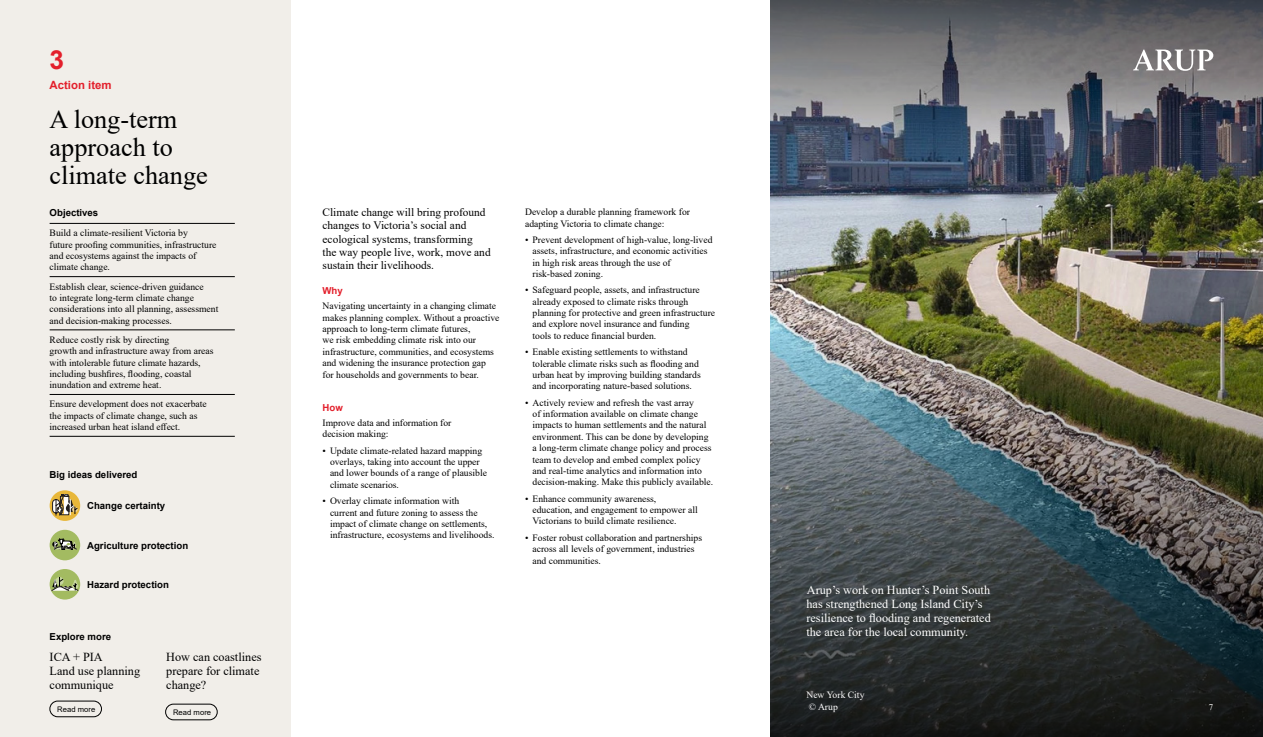
<style>
.page{position:relative;width:1263px;height:737px;background:#fff}
.page>*{position:absolute;margin:0;border:0;box-sizing:border-box;transform-origin:0 0}
.t1{font:26.25px "Times New Roman";color:#000}
.Small_section_title{font:700 26.25px "Arial";color:#e31f2b}
.t2{font:12.25px/14px "Times New Roman";color:#fff}
.t3{font:12.25px/14px "Times New Roman";color:#000}
.t4{font:11.38px/13.1px "Times New Roman";color:#000}
.Small_section_title-2{font:700 11.38px "Arial";color:#e31f2b}
.Bullet{font:9.62px/11.4px "Times New Roman";color:#000}
.Caption_supporting_copy{font:9.62px/11.4px "Times New Roman";color:#000}
.Body_copy{font:9.62px/11.4px "Times New Roman";color:#000}
.Caption_supporting_copy-2{font:700 9.62px "Arial";color:#000}
.Small_section_title-3{font:700 9.62px "Arial";color:#000}
.Body_copy-2{font:9.62px/11.4px "Times New Roman";color:#fff}
.Heading_1{font:700 9.62px "Arial";color:#e31f2b}
.Page_number{font:8.75px "Times New Roman";color:#fff}
.call_to_action_25pt{font:7.7px "Arial";letter-spacing:.01em;color:#000}
</style>
<div class="page">
<div style="left:0;top:0;width:290px;height:737px;background:#f1eee9"></div>
<img style="left:770px;top:187px;width:492px;height:122px">
<img style="left:770px;top:309px;width:492px;height:428px">
<hr style="left:50px;top:223px;width:185px;height:1px;background:#000">
<hr style="left:50px;top:276px;width:185px;height:1px;background:#000">
<hr style="left:50px;top:329px;width:185px;height:1px;background:#000">
<hr style="left:50px;top:394px;width:185px;height:1px;background:#000">
<hr style="left:50px;top:436px;width:185px;height:1px;background:#000">
<div style="left:50px;top:701px;width:52px;height:16px;border:1px solid #000;border-radius:8px"></div>
<div style="left:165px;top:704px;width:52px;height:16px;border:1px solid #000;border-radius:8px"></div>
<div style="left:50px;top:490px;width:30px;height:31px;background:#e8b73a;border-radius:50%"></div>
<svg style="left:52px;top:494px;width:26px;height:21px"></svg>
<div style="left:50px;top:530px;width:30px;height:30px;background:#a3bb61;border-radius:50%"></div>
<svg style="left:52px;top:538px;width:25px;height:12px"></svg>
<div style="left:50px;top:569px;width:30px;height:30px;background:#a3bb61;border-radius:50%"></div>
<svg style="left:51px;top:577px;width:28px;height:14px"></svg>
<svg style="left:770px;top:0;width:492px;height:187px;background:#5d616a"></svg>
<svg style="left:1133px;top:50px;width:80px;height:21px"></svg>
<p class="Small_section_title" style="left:50px;top:41px;width:16px">3</p>
<p class="Small_section_title-2" style="left:50px;top:77px;width:63px">Action item</p>
<p class="t1" style="left:50px;top:101px;width:129px">A long-term</p>
<p class="t1" style="left:50px;top:129px;width:125px">approach to</p>
<p class="t1" style="left:50px;top:157px;width:160px">climate change</p>
<p class="Small_section_title-3" style="left:50px;top:205px;width:50px">Objectives</p>
<p class="Caption_supporting_copy" style="left:50px;top:227px;width:168px">Build a climate-resilient Victoria by<br>future proofing communities, infrastructure and ecosystems against the impacts of climate change.</p>
<p class="Caption_supporting_copy" style="left:50px;top:280px;width:170px">Establish clear, science-driven guidance<br>to integrate long-term climate change considerations into all planning, assessment and decision-making processes.</p>
<p class="Caption_supporting_copy" style="left:50px;top:333px;width:165px">Reduce costly risk by directing<br>growth and infrastructure away from areas with intolerable future climate hazards, including bushfires, flooding, coastal inundation and extreme heat.</p>
<p class="Caption_supporting_copy" style="left:50px;top:398px;width:159px">Ensure development does not exacerbate the impacts of climate change, such as increased urban heat island effect.</p>
<p class="Small_section_title-3" style="left:50px;top:468px;width:89px">Big ideas delivered</p>
<p class="Caption_supporting_copy-2" style="left:87px;top:499px;width:80px">Change certainty</p>
<p class="Caption_supporting_copy-2" style="left:87px;top:538px;width:103px">Agriculture protection</p>
<p class="Caption_supporting_copy-2" style="left:87px;top:577px;width:83px">Hazard protection</p>
<p class="Small_section_title-3" style="left:50px;top:630px;width:63px">Explore more</p>
<p class="t3" style="left:50px;top:650px;width:92px">ICA + PIA<br>Land use planning communique</p>
<p class="t3" style="left:166px;top:650px;width:97px">How can coastlines prepare for climate change?</p>
<p class="call_to_action_25pt" style="left:57px;top:703px;width:40px">Read more</p>
<p class="call_to_action_25pt" style="left:173px;top:707px;width:40px">Read more</p>
<p class="t4" style="left:322px;top:206px;width:170px">Climate change will bring profound changes to Victoria’s social and ecological systems, transforming<br>the way people live, work, move and sustain their livelihoods.</p>
<p class="Heading_1" style="left:322px;top:284px;width:22px">Why</p>
<p class="Bullet" style="left:322px;top:300px;width:178px">Navigating uncertainty in a changing climate makes planning complex. Without a proactive approach to long-term climate futures,<br>we risk embedding climate risk into our infrastructure, communities, and ecosystems and widening the insurance protection gap for households and governments to bear.</p>
<p class="Heading_1" style="left:322px;top:400px;width:22px">How</p>
<p class="Body_copy" style="left:322px;top:417px;width:130px">Improve data and information for decision making:</p>
<p class="Bullet" style="left:330px;top:444px;width:158px;text-indent:-7px">• Update climate-related hazard mapping overlays, taking into account the upper and lower bounds of a range of plausible climate scenarios.</p>
<p class="Bullet" style="left:330px;top:495px;width:166px;text-indent:-7px">• Overlay climate information with<br>current and future zoning to assess the impact of climate change on settlements, infrastructure, ecosystems and livelihoods.</p>
<p class="Body_copy" style="left:525px;top:206px;width:166px">Develop a durable planning framework for adapting Victoria to climate change:</p>
<p class="Bullet" style="left:532px;top:234px;width:181px;text-indent:-7px">• Prevent development of high-value, long-lived assets, infrastructure, and economic activities in high risk areas through the use of risk-based zoning.</p>
<p class="Bullet" style="left:532px;top:284px;width:184px;text-indent:-7px">• Safeguard people, assets, and infrastructure already exposed to climate risks through planning for protective and green infrastructure and explore novel insurance and funding<br>tools to reduce financial burden.</p>
<p class="Bullet" style="left:532px;top:346px;width:170px;text-indent:-7px">• Enable existing settlements to withstand tolerable climate risks such as flooding and urban heat by improving building standards and incorporating nature-based solutions.</p>
<p class="Bullet" style="left:532px;top:396px;width:182px;text-indent:-7px">• Actively review and refresh the vast array<br>of information available on climate change impacts to human settlements and the natural environment. This can be done by developing a long-term climate change policy and process team to develop and embed complex policy and real-time analytics and information into decision-making. Make this publicly available.</p>
<p class="Bullet" style="left:532px;top:492px;width:167px;text-indent:-7px">• Enhance community awareness, education, and engagement to empower all<br>Victorians to build climate resilience.</p>
<p class="Bullet" style="left:532px;top:531px;width:171px;text-indent:-7px">• Foster robust collaboration and partnerships across all levels of government, industries and communities.</p>
<p class="t2" style="left:806px;top:582px;width:186px">Arup’s work on Hunter’s Point South has strengthened Long Island City’s resilience to flooding and regenerated the area for the local community.</p>
<p class="Body_copy-2" style="left:806px;top:689px;width:60px">New York City © Arup</p>
<p class="Page_number" style="left:1208px;top:701px;width:6px">7</p>
</div>
